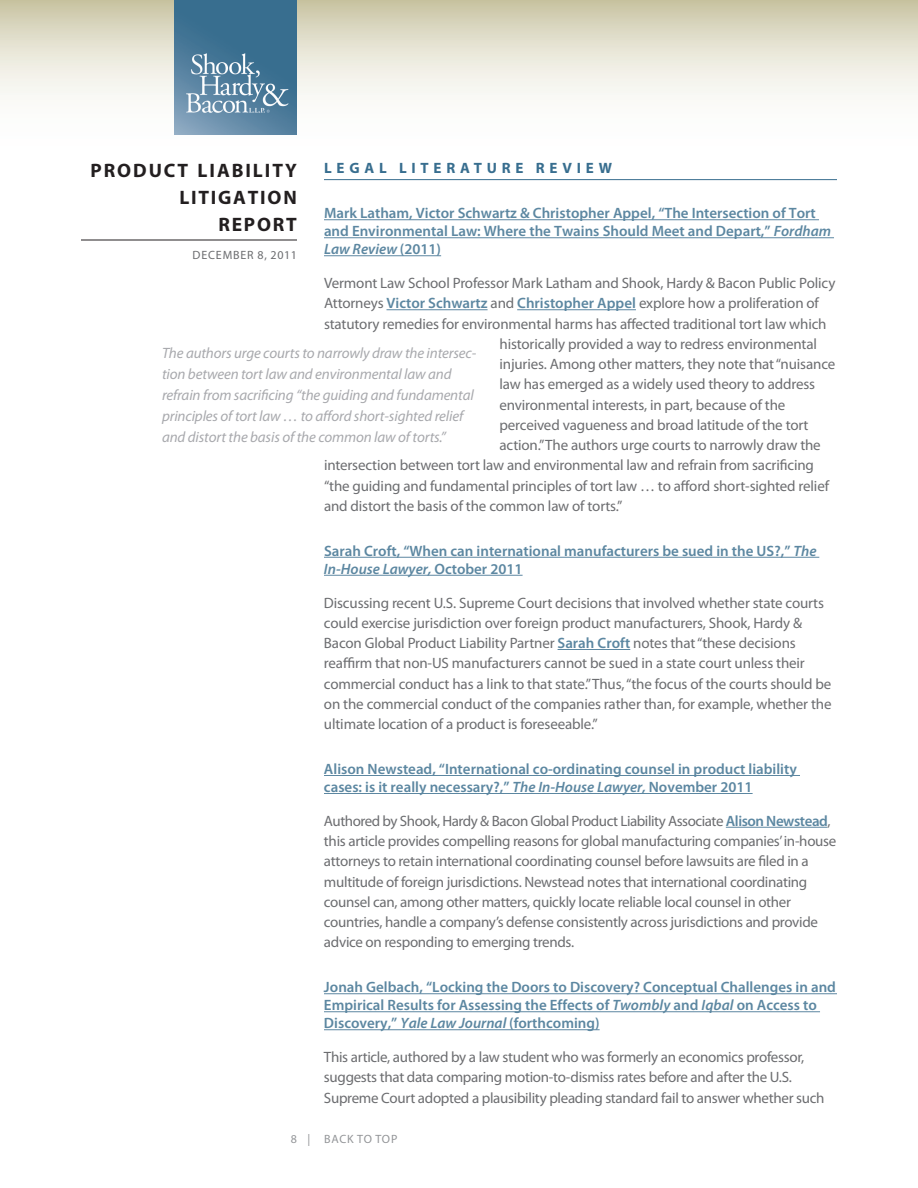
<style>
.page{position:relative;width:918px;height:1188px;background:#fff}
.page>*{position:absolute;margin:0;border:0;box-sizing:border-box;transform-origin:0 0}
.t1{font:700 19.5px/27px "Myriad Pro";letter-spacing:.095em;color:#231f20;text-align:right}
.Body{font:15px/20.2px "Myriad Pro";letter-spacing:-.01em;color:#6c6d70}
.Subhead{font:600 15px/18px "Myriad Pro";color:#5c87a1}
.PullQuote{font:italic 15px/21px "Myriad Pro";letter-spacing:-.01em;color:#a8a9ad}
.Head{font:700 15px "Myriad Pro";letter-spacing:.32em;color:#386e8f}
.t2{font:12px "Myriad Pro";letter-spacing:.07em;color:#6c6d70}
.t3{font:12px "Myriad Pro";letter-spacing:.06em;color:#939598}
.s1{font-style:italic}
.s2{font-weight:600;color:#5c87a1}
</style>
<div class="page">
<svg style="left:0;top:0;width:918px;height:135px"></svg>
<hr style="left:81px;top:240px;width:216px;height:1px;background:#231f20">
<img style="left:175px;top:0;width:122px;height:135px">
<hr style="left:324px;top:179px;width:513px;height:1px;background:#386e8f">
<hr style="left:324px;top:219px;width:495px;height:1px;background:#5c87a1">
<hr style="left:324px;top:237px;width:510px;height:1px;background:#5c87a1">
<hr style="left:324px;top:255px;width:117px;height:1px;background:#5c87a1">
<hr style="left:387px;top:309px;width:101px;height:1px;background:#5c87a1">
<hr style="left:517px;top:309px;width:119px;height:1px;background:#5c87a1">
<hr style="left:324px;top:557px;width:495px;height:1px;background:#5c87a1">
<hr style="left:324px;top:575px;width:199px;height:1px;background:#5c87a1">
<hr style="left:558px;top:649px;width:72px;height:1px;background:#5c87a1">
<hr style="left:324px;top:775px;width:476px;height:1px;background:#5c87a1">
<hr style="left:324px;top:793px;width:429px;height:1px;background:#5c87a1">
<hr style="left:726px;top:827px;width:101px;height:1px;background:#5c87a1">
<hr style="left:324px;top:993px;width:513px;height:1px;background:#5c87a1">
<hr style="left:324px;top:1011px;width:496px;height:1px;background:#5c87a1">
<hr style="left:324px;top:1029px;width:276px;height:1px;background:#5c87a1">
<p class="Head" style="left:324px;top:158px;width:289px">LEGAL LITERATURE REVIEW</p>
<p class="Subhead" style="left:324px;top:204px;width:509px">Mark Latham, Victor Schwartz &amp; Christopher Appel, “The Intersection of Tort and Environmental Law: Where the Twains Should Meet and Depart,” <span class="s1">Fordham<br>Law Review</span> (2011)</p>
<p class="Body" style="left:324px;top:273px;width:513px">Vermont Law School Professor Mark Latham and Shook, Hardy &amp; Bacon Public Policy</p>
<p class="Body" style="left:324px;top:293px;width:497px">Attorneys <span class="s2">Victor Schwartz</span> and <span class="s2">Christopher Appel</span> explore how a proliferation of</p>
<p class="Body" style="left:324px;top:313px;width:504px">statutory remedies for environmental harms has affected traditional tort law which</p>
<p class="Body" style="left:500px;top:333px;width:319px">historically provided a way to redress environmental</p>
<p class="Body" style="left:500px;top:354px;width:337px">injuries. Among other matters, they note that “nuisance</p>
<p class="Body" style="left:500px;top:374px;width:317px">law has emerged as a widely used theory to address</p>
<p class="Body" style="left:500px;top:394px;width:287px">environmental interests, in part, because of the</p>
<p class="Body" style="left:500px;top:414px;width:311px">perceived vagueness and broad latitude of the tort</p>
<p class="Body" style="left:500px;top:435px;width:323px">action.” The authors urge courts to narrowly draw the</p>
<p class="Body" style="left:324px;top:455px;width:492px">intersection between tort law and environmental law and refrain from sacrificing</p>
<p class="Body" style="left:324px;top:475px;width:507px">“the guiding and fundamental principles of tort law … to afford short-sighted relief</p>
<p class="Body" style="left:324px;top:495px;width:300px">and distort the basis of the common law of torts.”</p>
<p class="Subhead" style="left:324px;top:541px;width:494px">Sarah Croft, “When can international manufacturers be sued in the US?,” <span class="s1">The<br>In-House Lawyer,</span> October 2011</p>
<p class="Body" style="left:324px;top:592px;width:509px">Discussing recent U.S. Supreme Court decisions that involved whether state courts could exercise jurisdiction over foreign product manufacturers, Shook, Hardy &amp; Bacon Global Product Liability Partner <span class="s2">Sarah Croft</span> notes that “these decisions reaffirm that non-US manufacturers cannot be sued in a state court unless their commercial conduct has a link to that state.” Thus, “the focus of the courts should be on the commercial conduct of the companies rather than, for example, whether the ultimate location of a product is foreseeable.”</p>
<p class="Subhead" style="left:324px;top:760px;width:474px">Alison Newstead, “International co-ordinating counsel in product liability cases: is it really necessary?,” <span class="s1">The In-House Lawyer,</span> November 2011</p>
<p class="Body" style="left:324px;top:810px;width:514px">Authored by Shook, Hardy &amp; Bacon Global Product Liability Associate <span class="s2">Alison Newstead</span>, this article provides compelling reasons for global manufacturing companies’ in-house attorneys to retain international coordinating counsel before lawsuits are filed in a multitude of foreign jurisdictions. Newstead notes that international coordinating counsel can, among other matters, quickly locate reliable local counsel in other countries, handle a company’s defense consistently across jurisdictions and provide advice on responding to emerging trends.</p>
<p class="Subhead" style="left:324px;top:978px;width:513px">Jonah Gelbach, “Locking the Doors to Discovery? Conceptual Challenges in and<br>Empirical Results for Assessing the Effects of <span class="s1">Twombly</span> and <span class="s1">Iqbal</span> on Access to<br>Discovery,” <span class="s1">Yale Law Journal</span> (forthcoming)</p>
<p class="Body" style="left:324px;top:1047px;width:502px">This article, authored by a law student who was formerly an economics professor, suggests that data comparing motion-to-dismiss rates before and after the U.S.<br>Supreme Court adopted a plausibility pleading standard fail to answer whether such</p>
<h1 class="t1" style="left:90px;top:156px;width:208px">PRODUCT LIABILITY<br>LITIGATION<br>REPORT</h1>
<p class="t2" style="left:193px;top:248px;width:106px">DECEMBER 8, 2011</p>
<p class="PullQuote" style="left:162px;top:342px;width:316px">The authors urge courts to narrowly draw the intersec&shy;tion between tort law and environmental law and refrain from sacrificing “the guiding and fundamental principles of tort law … to afford short-sighted relief and distort the basis of the common law of torts.”</p>
<p class="t3" style="left:291px;top:1132px;width:108px">8 | BACK TO TOP</p>
</div>
